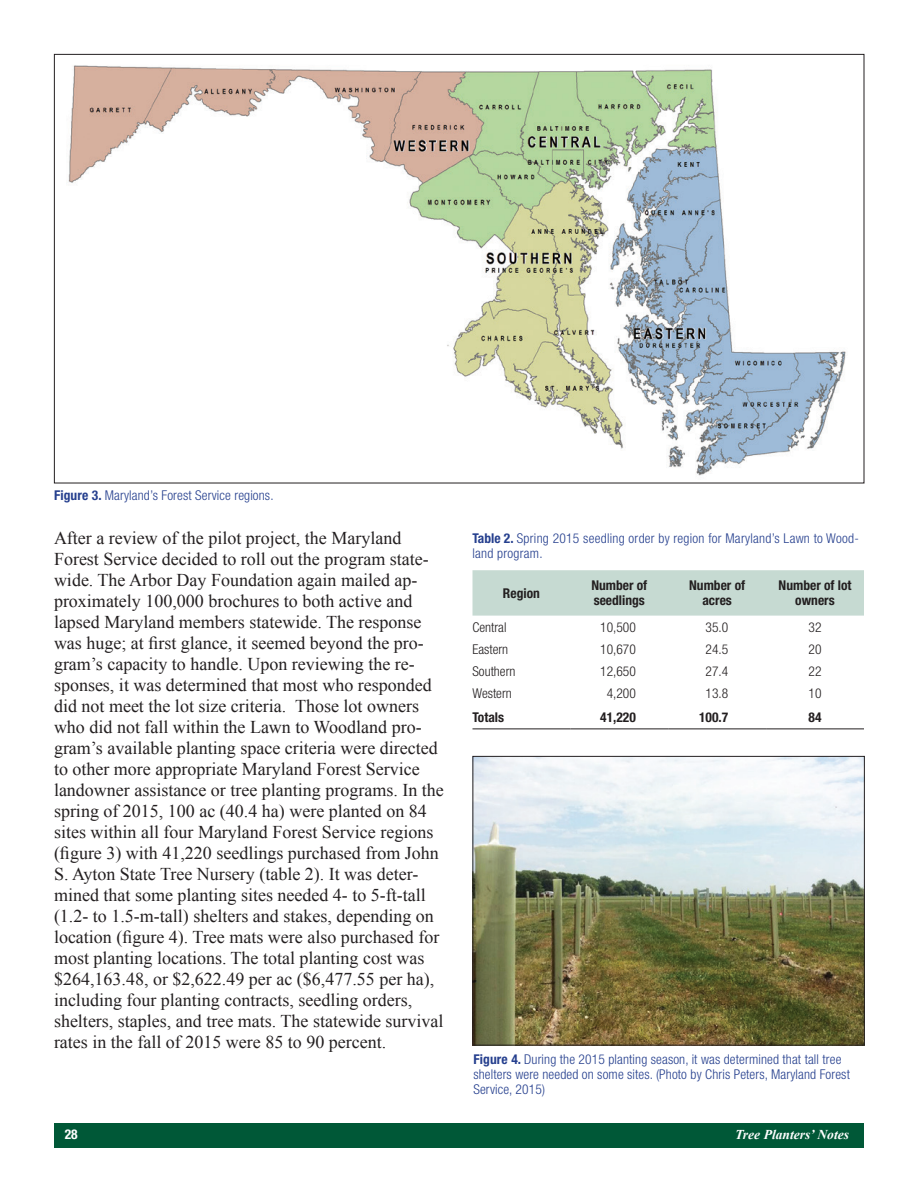
<style>
.page{position:relative;width:918px;height:1188px;background:#fff}
.page>*{position:absolute;margin:0;border:0;box-sizing:border-box;transform-origin:0 0}
.t1{font:18px/21px "Times New Roman";color:#231f20}
.Captions{font:300 condensed 13.5px/15px "Helvetica Neue LT Std";letter-spacing:.01em;color:#253f8e}
.Table_Text{font:300 condensed 13.5px "Helvetica Neue LT Std";color:#231f20}
.Table_Text-2{font:700 condensed 13.5px/15px "Helvetica Neue LT Std";color:#231f20;text-align:center}
.t2{font:italic 700 13.5px "Times New Roman";color:#fff}
.t3{font:700 condensed 13.5px "Helvetica Neue LT Std";color:#fff}
.s1{font-weight:700}
</style>
<div class="page">
<div style="left:54px;top:1123px;width:810px;height:25px;background:#005837"></div>
<img style="left:68px;top:65px;width:778px;height:411px">
<img style="left:474px;top:758px;width:389px;height:286px">
<div style="left:472px;top:756px;width:393px;height:290px;border:1px solid #231f20"></div>
<div style="left:472px;top:570px;width:392px;height:46px;background:#c6dad2"></div>
<hr style="left:472px;top:729px;width:98px;height:1px;background:#231f20">
<hr style="left:570px;top:729px;width:98px;height:1px;background:#231f20">
<hr style="left:668px;top:729px;width:98px;height:1px;background:#231f20">
<hr style="left:766px;top:729px;width:98px;height:1px;background:#231f20">
<p class="Captions" style="left:54px;top:488px;width:221px"><span class="s1">Figure 3.</span> Maryland’s Forest Service regions.</p>
<p class="t1" style="left:54px;top:527px;width:391px">After a review of the pilot project, the Maryland Forest Service decided to roll out the program state&shy;wide. The Arbor Day Foundation again mailed ap&shy;proximately 100,000 brochures to both active and lapsed Maryland members statewide. The response was huge; at first glance, it seemed beyond the pro&shy;gram’s capacity to handle. Upon reviewing the re&shy;sponses, it was determined that most who responded did not meet the lot size criteria. Those lot owners who did not fall within the Lawn to Woodland pro&shy;gram’s available planting space criteria were directed to other more appropriate Maryland Forest Service landowner assistance or tree planting programs. In the spring of 2015, 100 ac (40.4 ha) were planted on 84 sites within all four Maryland Forest Service regions (figure 3) with 41,220 seedlings purchased from John S. Ayton State Tree Nursery (table 2). It was deter&shy;mined that some planting sites needed 4- to 5-ft-tall (1.2- to 1.5-m-tall) shelters and stakes, depending on location (figure 4). Tree mats were also purchased for most planting locations. The total planting cost was $264,163.48, or $2,622.49 per ac ($6,477.55 per ha), including four planting contracts, seedling orders, shelters, staples, and tree mats. The statewide survival rates in the fall of 2015 were 85 to 90 percent.</p>
<p class="Captions" style="left:472px;top:531px;width:388px"><span class="s1">Table 2.</span> Spring 2015 seedling order by region for Maryland’s Lawn to Wood&shy;land program.</p>
<p class="Table_Text-2" style="left:503px;top:585px;width:38px">Region</p>
<p class="Table_Text-2" style="left:591px;top:578px;width:57px;text-align:left">Number of seedlings</p>
<p class="Table_Text-2" style="left:689px;top:578px;width:57px">Number of acres</p>
<p class="Table_Text-2" style="left:779px;top:578px;width:74px">Number of lot owners</p>
<p class="Table_Text" style="left:472px;top:619px;width:35px">Central</p>
<p class="Table_Text" style="left:600px;top:619px;width:37px">10,500</p>
<p class="Table_Text" style="left:706px;top:619px;width:24px">35.0</p>
<p class="Table_Text" style="left:809px;top:619px;width:14px">32</p>
<p class="Table_Text" style="left:472px;top:642px;width:37px">Eastern</p>
<p class="Table_Text" style="left:600px;top:642px;width:37px">10,670</p>
<p class="Table_Text" style="left:706px;top:642px;width:24px">24.5</p>
<p class="Table_Text" style="left:809px;top:642px;width:14px">20</p>
<p class="Table_Text" style="left:472px;top:664px;width:44px">Southern</p>
<p class="Table_Text" style="left:600px;top:664px;width:37px">12,650</p>
<p class="Table_Text" style="left:706px;top:664px;width:24px">27.4</p>
<p class="Table_Text" style="left:809px;top:664px;width:14px">22</p>
<p class="Table_Text" style="left:472px;top:686px;width:41px">Western</p>
<p class="Table_Text" style="left:607px;top:686px;width:31px">4,200</p>
<p class="Table_Text" style="left:706px;top:686px;width:24px">13.8</p>
<p class="Table_Text" style="left:809px;top:686px;width:14px">10</p>
<p class="Table_Text-2" style="left:472px;top:709px;width:33px">Totals</p>
<p class="Table_Text-2" style="left:600px;top:709px;width:37px">41,220</p>
<p class="Table_Text-2" style="left:699px;top:709px;width:31px">100.7</p>
<p class="Table_Text-2" style="left:809px;top:709px;width:14px">84</p>
<p class="Captions" style="left:473px;top:1051px;width:378px"><span class="s1">Figure 4.</span> During the 2015 planting season, it was determined that tall tree shelters were needed on some sites. (Photo by Chris Peters, Maryland Forest<br>Service, 2015)</p>
<p class="t3" style="left:65px;top:1126px;width:14px">28</p>
<p class="t2" style="left:735px;top:1125px;width:115px">Tree Planters’ Notes</p>
</div>
